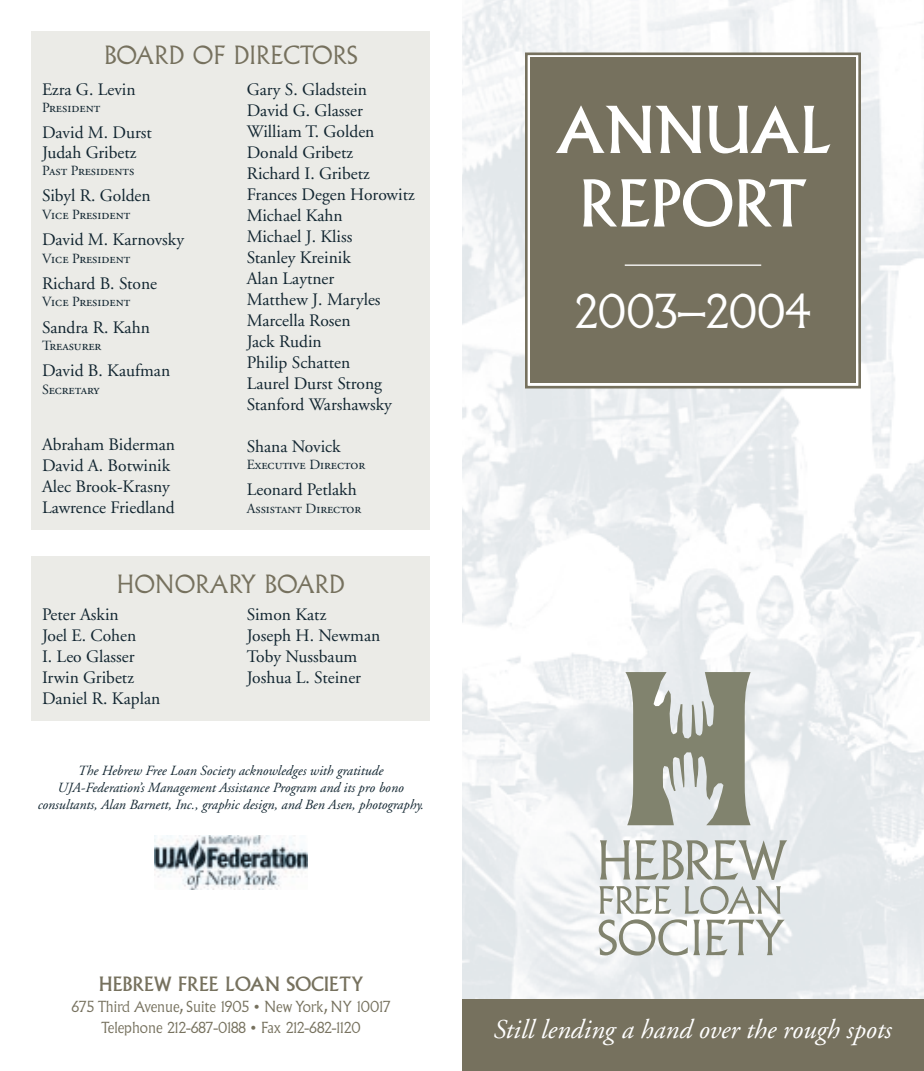
<style>
.page{position:relative;width:924px;height:1071px;background:#fff}
.page>*{position:absolute;margin:0;border:0;box-sizing:border-box;transform-origin:0 0}
.t1{font:63px/73.5px "Albertus";color:#fff;text-align:center}
.t2{font:300 45.5px "Albertus";color:#fff}
.t3{font:italic 27.12px "Adobe Garamond";color:#fff}
.t4{font:300 24.5px "Albertus";color:#76715e}
.t5{font:19.25px "Albertus";color:#76715e}
.t6{font:17.5px/21px "Adobe Garamond";color:#112530}
.t7{font:300 14.88px/21px "Albertus";color:#76715e;text-align:center}
.t8{font:italic 14px/16.8px "Adobe Garamond";color:#112530;text-align:center}
.t9{font:14px "Adobe Garamond Regular SC";color:#112530}
</style>
<div class="page">
<div style="left:32px;top:32px;width:398px;height:498px;background:#ebebe7"></div>
<div style="left:32px;top:556px;width:398px;height:165px;background:#ebebe7"></div>
<img style="left:155px;top:836px;width:152px;height:53px">
<div style="left:462px;top:999px;width:462px;height:72px;background:#76715e"></div>
<div style="left:525px;top:52px;width:336px;height:336px;border:3px solid #76715e"></div>
<div style="left:530px;top:58px;width:326px;height:325px;background:#76715e"></div>
<hr style="left:625px;top:265px;width:136px;height:1px;background:#fff">
<svg style="left:625px;top:672px;width:126px;height:153px;background:#a6a99c"></svg>
<svg style="left:600px;top:840px;width:187px;height:40px"></svg>
<svg style="left:599px;top:886px;width:186px;height:70px"></svg>
<h3 class="t4" style="left:104px;top:46px;width:255px">BOARD OF DIRECTORS</h3>
<p class="t6" style="left:42px;top:80px;width:95px">Ezra G. Levin</p>
<p class="t9" style="left:42px;top:102px;width:60px">President</p>
<p class="t6" style="left:42px;top:125px;width:111px;line-height:19.2px">David M. Durst<br>Judah Gribetz</p>
<p class="t9" style="left:42px;top:165px;width:94px">Past Presidents</p>
<p class="t6" style="left:42px;top:187px;width:110px">Sibyl R. Golden</p>
<p class="t9" style="left:42px;top:209px;width:90px">Vice President</p>
<p class="t6" style="left:42px;top:230px;width:144px">David M. Karnovsky</p>
<p class="t9" style="left:42px;top:253px;width:90px">Vice President</p>
<p class="t6" style="left:42px;top:274px;width:117px">Richard B. Stone</p>
<p class="t9" style="left:42px;top:296px;width:90px">Vice President</p>
<p class="t6" style="left:42px;top:318px;width:109px">Sandra R. Kahn</p>
<p class="t9" style="left:42px;top:340px;width:61px">Treasurer</p>
<p class="t6" style="left:42px;top:362px;width:130px">David B. Kaufman</p>
<p class="t9" style="left:42px;top:384px;width:59px">Secretary</p>
<p class="t6" style="left:42px;top:435px;width:135px">Abraham Biderman<br>David A. Botwinik<br>Alec Brook-Krasny<br>Lawrence Friedland</p>
<p class="t6" style="left:247px;top:80px;width:169px">Gary S. Gladstein<br>David G. Glasser<br>William T. Golden<br>Donald Gribetz<br>Richard I. Gribetz<br>Frances Degen Horowitz<br>Michael Kahn<br>Michael J. Kliss<br>Stanley Kreinik<br>Alan Laytner<br>Matthew J. Maryles<br>Marcella Rosen<br>Jack Rudin<br>Philip Schatten<br>Laurel Durst Strong<br>Stanford Warshawsky</p>
<p class="t6" style="left:247px;top:437px;width:95px">Shana Novick</p>
<p class="t9" style="left:247px;top:459px;width:120px">Executive Director</p>
<p class="t6" style="left:247px;top:481px;width:112px">Leonard Petlakh</p>
<p class="t9" style="left:247px;top:503px;width:116px">Assistant Director</p>
<h3 class="t4" style="left:117px;top:575px;width:230px">HONORARY BOARD</h3>
<p class="t6" style="left:42px;top:605px;width:120px">Peter Askin<br>Joel E. Cohen<br>I. Leo Glasser<br>Irwin Gribetz<br>Daniel R. Kaplan</p>
<p class="t6" style="left:247px;top:605px;width:135px">Simon Katz<br>Joseph H. Newman<br>Toby Nussbaum<br>Joshua L. Steiner</p>
<p class="t8" style="left:38px;top:764px;width:388px">The Hebrew Free Loan Society acknowledges with gratitude<br>UJA-Federation’s Management Assistance Program and its pro bono consultants, Alan Barnett, Inc., graphic design, and Ben Asen, photography.</p>
<p class="t5" style="left:99px;top:976px;width:266px">HEBREW FREE LOAN SOCIETY</p>
<p class="t7" style="left:72px;top:997px;width:320px">675 Third Avenue, Suite 1905 • New York, NY 10017<br>Telephone 212-687-0188 • Fax 212-682-1120</p>
<h1 class="t1" style="left:555px;top:98px;width:277px">ANNUAL<br>REPORT</h1>
<h2 class="t2" style="left:575px;top:294px;width:237px">2003–2004</h2>
<h3 class="t3" style="left:493px;top:1018px;width:400px">Still lending a hand over the rough spots</h3>
</div>
